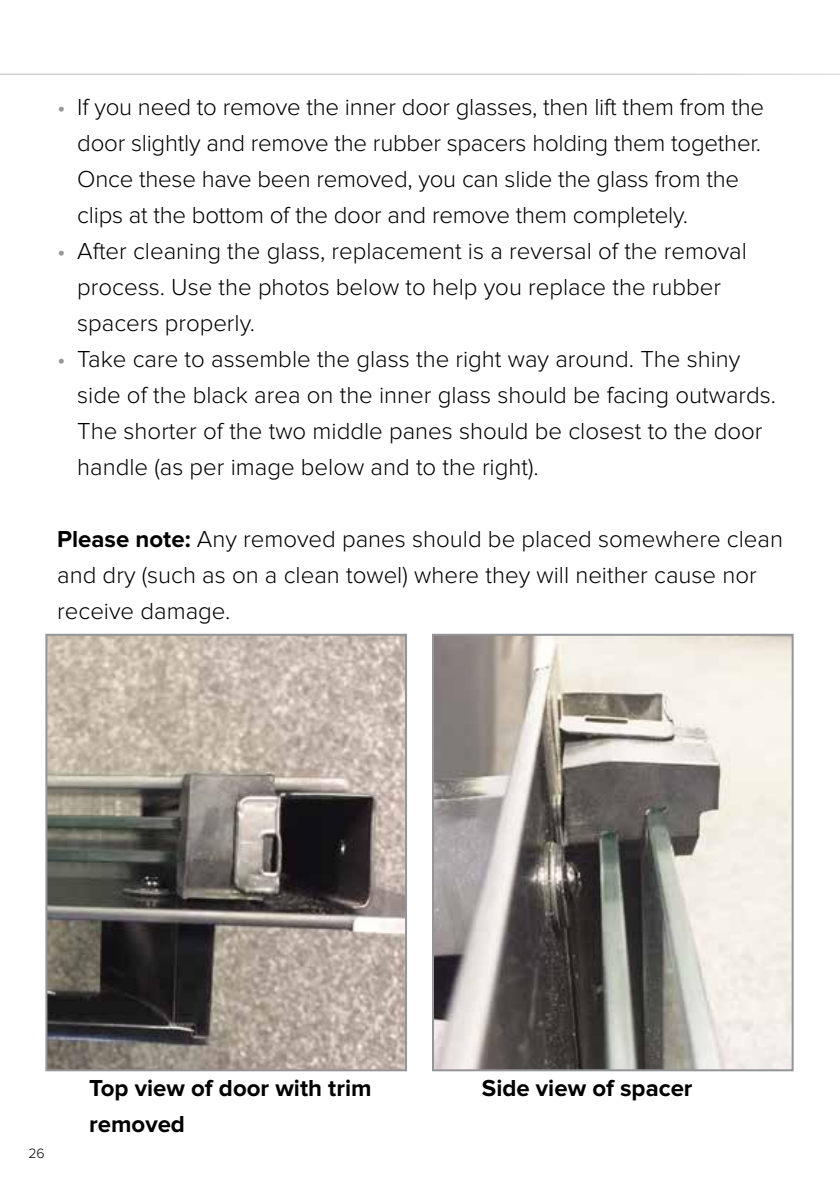
<style>
.page{position:relative;width:840px;height:1191px;background:#fff}
.page>*{position:absolute;margin:0;border:0;box-sizing:border-box;transform-origin:0 0}
.t1{font:300 24px/36px "Proxima Nova";color:#000}
.t2{font:700 24px/36px "Proxima Nova";color:#000}
.t3{font:300 14px "Proxima Nova";color:#000}
.s1{color:#939598}
.s2{font-weight:700}
</style>
<div class="page">
<hr style="left:0;top:74px;width:839px;height:1px;background:#bcbec0">
<img style="left:48px;top:637px;width:356px;height:431px">
<div style="left:45px;top:634px;width:362px;height:437px;border:2px solid #939598"></div>
<img style="left:435px;top:637px;width:355px;height:431px">
<div style="left:432px;top:634px;width:361px;height:437px;border:2px solid #939598"></div>
<p class="t1" style="left:77px;top:89px;width:688px;text-indent:-20px"><span class="s1">•</span> If you need to remove the inner door glasses, then lift them from the door slightly and remove the rubber spacers holding them together.<br>Once these have been removed, you can slide the glass from the clips at the bottom of the door and remove them completely.</p>
<p class="t1" style="left:77px;top:233px;width:670px;text-indent:-20px"><span class="s1">•</span> After cleaning the glass, replacement is a reversal of the removal process. Use the photos below to help you replace the rubber spacers properly.</p>
<p class="t1" style="left:77px;top:341px;width:700px;text-indent:-20px"><span class="s1">•</span> Take care to assemble the glass the right way around. The shiny side of the black area on the inner glass should be facing outwards.<br>The shorter of the two middle panes should be closest to the door handle (as per image below and to the right).</p>
<p class="t1" style="left:57px;top:521px;width:726px"><span class="s2">Please note:</span> Any removed panes should be placed somewhere clean and dry (such as on a clean towel) where they will neither cause nor receive damage.</p>
<p class="t3" style="left:28px;top:1145px;width:18px">26</p>
<p class="t2" style="left:89px;top:1070px;width:284px">Top view of door with trim removed</p>
<p class="t2" style="left:481px;top:1070px;width:212px">Side view of spacer</p>
</div>
